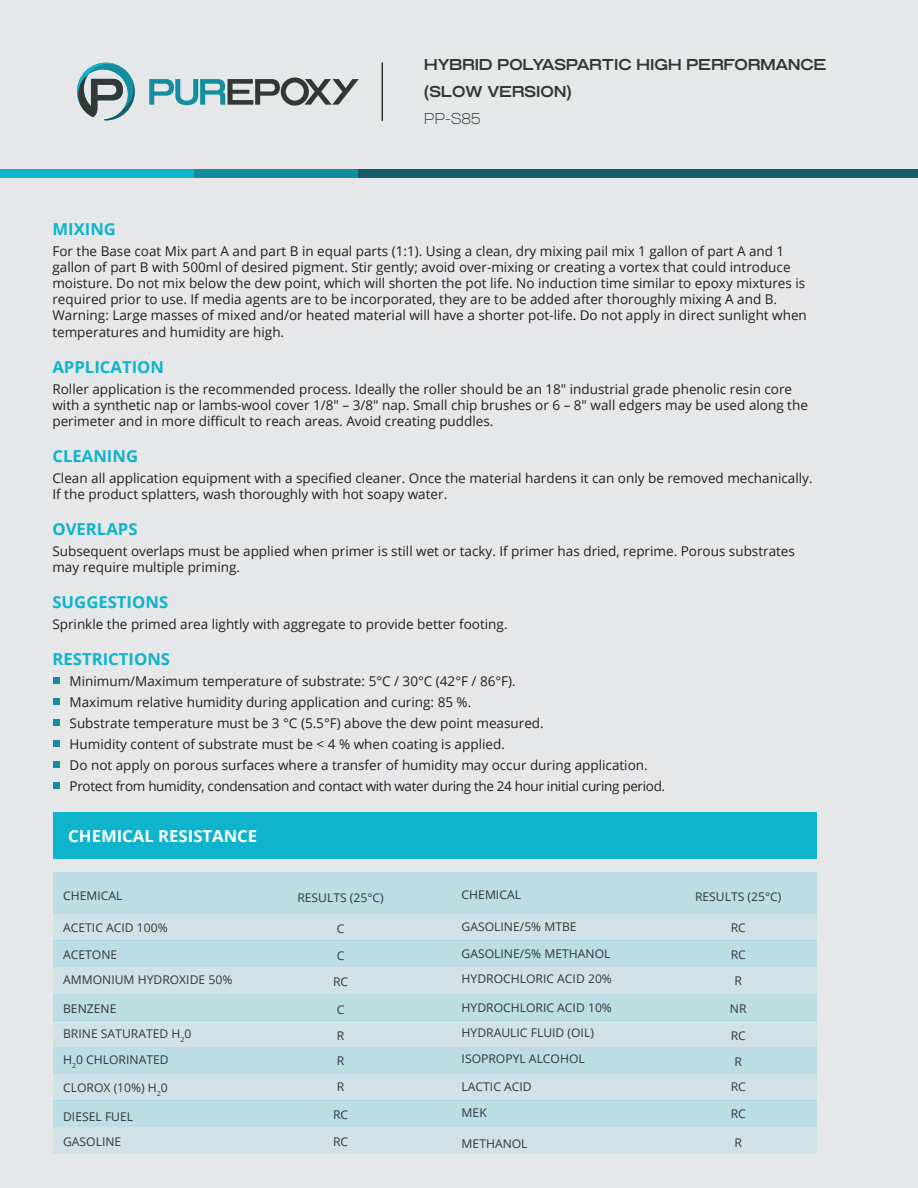
<style>
.page{position:relative;width:918px;height:1188px;background:#e6e7e9}
.page>*{position:absolute;margin:0;border:0;box-sizing:border-box;transform-origin:0 0}
.t1{font:700 16.5px "Open Sans";color:#0db4cb}
.t2{font:700 16.5px "Open Sans";color:#fff}
.t3{font:700 expanded 15.75px/27px "Grillmaster";color:#333837}
.t4{font:200 expanded 15.75px "Grillmaster";color:#333837}
.t5{font:13.5px/16.2px "Open Sans";color:#231f20}
.t6{font:12px/25.5px "Open Sans";color:#333837}
</style>
<div class="page">
<svg style="left:77px;top:62px;width:58px;height:59px"></svg>
<svg style="left:149px;top:77px;width:210px;height:29px"></svg>
<hr style="left:382px;top:63px;width:1px;height:57px;background:#333837">
<div style="left:53px;top:677px;width:7px;height:7px;background:#148d9f"></div>
<div style="left:53px;top:698px;width:7px;height:7px;background:#148d9f"></div>
<div style="left:53px;top:719px;width:7px;height:7px;background:#148d9f"></div>
<div style="left:53px;top:740px;width:7px;height:7px;background:#148d9f"></div>
<div style="left:53px;top:761px;width:7px;height:7px;background:#148d9f"></div>
<div style="left:53px;top:782px;width:7px;height:7px;background:#148d9f"></div>
<div style="left:0;top:169px;width:194px;height:9px;background:#0db4cb"></div>
<div style="left:194px;top:169px;width:165px;height:9px;background:#148d9f"></div>
<div style="left:359px;top:169px;width:559px;height:9px;background:#125f6a"></div>
<div style="left:54px;top:813px;width:763px;height:46px;background:#0db4cb"></div>
<div style="left:53px;top:873px;width:764px;height:41px;background:#bbdde3"></div>
<div style="left:53px;top:914px;width:764px;height:27px;background:#d0e2e6"></div>
<div style="left:53px;top:941px;width:764px;height:26px;background:#bbdde3"></div>
<div style="left:53px;top:968px;width:764px;height:26px;background:#d0e2e6"></div>
<div style="left:53px;top:994px;width:764px;height:27px;background:#bbdde3"></div>
<div style="left:53px;top:1021px;width:764px;height:26px;background:#d0e2e6"></div>
<div style="left:53px;top:1047px;width:764px;height:27px;background:#bbdde3"></div>
<div style="left:53px;top:1074px;width:764px;height:26px;background:#d0e2e6"></div>
<div style="left:53px;top:1100px;width:764px;height:27px;background:#bbdde3"></div>
<div style="left:53px;top:1127px;width:764px;height:26px;background:#d0e2e6"></div>
<p class="t3" style="left:424px;top:51px;width:404px">HYBRID POLYASPARTIC HIGH PERFORMANCE (SLOW VERSION)</p>
<p class="t4" style="left:424px;top:109px;width:58px">PP-S85</p>
<p class="t1" style="left:52px;top:217px;width:65px">MIXING</p>
<p class="t5" style="left:52px;top:242px;width:756px">For the Base coat Mix part A and part B in equal parts (1:1). Using a clean, dry mixing pail mix 1 gallon of part A and 1 gallon of part B with 500ml of desired pigment. Stir gently; avoid over-mixing or creating a vortex that could introduce moisture. Do not mix below the dew point, which will shorten the pot life. No induction time similar to epoxy mixtures is required prior to use. If media agents are to be incorporated, they are to be added after thoroughly mixing A and B.<br>Warning: Large masses of mixed and/or heated material will have a shorter pot-life. Do not apply in direct sunlight when temperatures and humidity are high.</p>
<p class="t1" style="left:52px;top:355px;width:113px">APPLICATION</p>
<p class="t5" style="left:52px;top:380px;width:757px">Roller application is the recommended process. Ideally the roller should be an 18" industrial grade phenolic resin core with a synthetic nap or lambs-wool cover 1/8" – 3/8" nap. Small chip brushes or 6 – 8" wall edgers may be used along the perimeter and in more difficult to reach areas. Avoid creating puddles.</p>
<p class="t1" style="left:52px;top:444px;width:87px">CLEANING</p>
<p class="t5" style="left:52px;top:470px;width:762px">Clean all application equipment with a specified cleaner. Once the material hardens it can only be removed mechanically.<br>If the product splatters, wash thoroughly with hot soapy water.</p>
<p class="t1" style="left:52px;top:518px;width:87px">OVERLAPS</p>
<p class="t5" style="left:52px;top:543px;width:744px">Subsequent overlaps must be applied when primer is still wet or tacky. If primer has dried, reprime. Porous substrates may require multiple priming.</p>
<p class="t1" style="left:52px;top:591px;width:117px">SUGGESTIONS</p>
<p class="t5" style="left:52px;top:616px;width:457px">Sprinkle the primed area lightly with aggregate to provide better footing.</p>
<p class="t1" style="left:52px;top:648px;width:119px">RESTRICTIONS</p>
<p class="t5" style="left:70px;top:671px;width:597px;line-height:21px">Minimum/Maximum temperature of substrate: 5°C / 30°C (42°F / 86°F).<br>Maximum relative humidity during application and curing: 85 %.<br>Substrate temperature must be 3 °C (5.5°F) above the dew point measured.<br>Humidity content of substrate must be &lt; 4 % when coating is applied.<br>Do not apply on porous surfaces where a transfer of humidity may occur during application.<br>Protect from humidity, condensation and contact with water during the 24 hour initial curing period.</p>
<p class="t2" style="left:68px;top:824px;width:191px">CHEMICAL RESISTANCE</p>
<p class="t6" style="left:63px;top:883px;width:61px">CHEMICAL</p>
<p class="t6" style="left:63px;top:914px;width:106px">ACETIC ACID 100%</p>
<p class="t6" style="left:63px;top:941px;width:171px">ACETONE<br>AMMONIUM HYDROXIDE 50%</p>
<p class="t6" style="left:63px;top:995px;width:130px">BENZENE<br>BRINE SATURATED H<sub>2</sub>0<br>H<sub>2</sub>0 CHLORINATED</p>
<p class="t6" style="left:63px;top:1075px;width:106px">CLOROX (10%) H<sub>2</sub>0</p>
<p class="t6" style="left:63px;top:1103px;width:72px">DIESEL FUEL<br>GASOLINE</p>
<p class="t6" style="left:297px;top:884px;width:88px">RESULTS (25°C)</p>
<p class="t6" style="left:337px;top:916px;width:9px">C</p>
<p class="t6" style="left:333px;top:943px;width:17px;text-align:center">C<br>RC</p>
<p class="t6" style="left:337px;top:997px;width:9px;text-align:justify">C R R R</p>
<p class="t6" style="left:333px;top:1102px;width:17px">RC</p>
<p class="t6" style="left:333px;top:1129px;width:17px">RC</p>
<p class="t6" style="left:462px;top:882px;width:61px">CHEMICAL</p>
<p class="t6" style="left:462px;top:913px;width:117px">GASOLINE/5% MTBE</p>
<p class="t6" style="left:462px;top:940px;width:152px">GASOLINE/5% METHANOL<br>HYDROCHLORIC ACID 20%</p>
<p class="t6" style="left:462px;top:994px;width:152px">HYDROCHLORIC ACID 10%<br>HYDRAULIC FLUID (OIL)<br>ISOPROPYL ALCOHOL</p>
<p class="t6" style="left:462px;top:1074px;width:72px">LACTIC ACID<br>MEK</p>
<p class="t6" style="left:462px;top:1131px;width:68px">METHANOL</p>
<p class="t6" style="left:695px;top:883px;width:88px">RESULTS (25°C)</p>
<p class="t6" style="left:731px;top:915px;width:17px">RC</p>
<p class="t6" style="left:731px;top:942px;width:17px;text-align:center">RC<br>R</p>
<p class="t6" style="left:730px;top:996px;width:18px">NR</p>
<p class="t6" style="left:731px;top:1023px;width:17px;text-align:center">RC<br>R<br>RC</p>
<p class="t6" style="left:731px;top:1101px;width:17px">RC</p>
<p class="t6" style="left:735px;top:1129px;width:9px">R</p>
</div>
